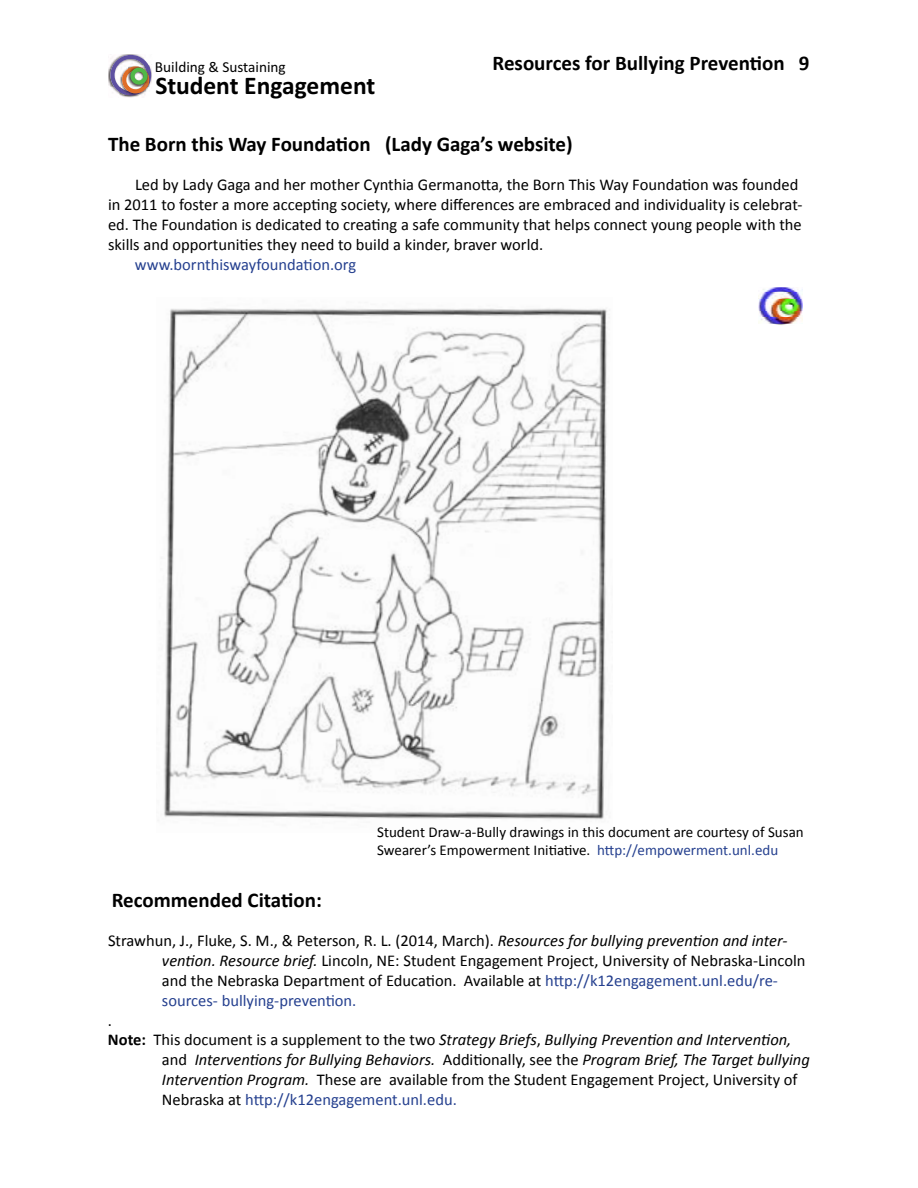
<style>
.page{position:relative;width:918px;height:1188px;background:#fff}
.page>*{position:absolute;margin:0;border:0;box-sizing:border-box;transform-origin:0 0}
.t1{font:700 25.5px "Calibri";color:#000}
.t2{font:700 21px "Calibri";color:#000}
.t3{font:16.5px/19.8px "Calibri";color:#000}
.t4{font:italic 16.5px "Calibri";color:#000}
.t5{font:16.5px "Calibri";color:#25408f}
.t6{font:15.3px "Calibri";color:#000}
.t7{font:15px/18px "Calibri";color:#000}
.s1{color:#25408f}
.s2{font-style:italic}
.s3{font-weight:700;font-style:normal}
.s4{font-style:normal}
.s5{color:#000}
</style>
<div class="page">
<svg style="left:108px;top:54px;width:44px;height:44px"></svg>
<img style="left:758px;top:288px;width:44px;height:37px">
<img style="left:164px;top:308px;width:443px;height:512px">
<p class="t6" style="left:155px;top:57px;width:132px">Building &amp; Sustaining</p>
<h1 class="t1" style="left:155px;top:69px;width:221px">Student Engagement</h1>
<p class="t2" style="left:493px;top:49px;width:318px">Resources for Bullying Prevention 9</p>
<p class="t2" style="left:108px;top:130px;width:466px">The Born this Way Foundation (Lady Gaga’s website)</p>
<p class="t3" style="left:108px;top:175px;width:696px;text-indent:27px">Led by Lady Gaga and her mother Cynthia Germanotta, the Born This Way Foundation was founded in 2011 to foster a more accepting society, where differences are embraced and individuality is celebrat&shy;ed. The Foundation is dedicated to creating a safe community that helps connect young people with the skills and opportunities they need to build a kinder, braver world.</p>
<p class="t5" style="left:135px;top:254px;width:223px">www.bornthiswayfoundation.org</p>
<p class="t7" style="left:377px;top:824px;width:428px">Student Draw-a-Bully drawings in this document are courtesy of Susan<br>Swearer’s Empowerment Initiative. <span class="s1">http://empowerment.unl.edu</span></p>
<p class="t2" style="left:112px;top:886px;width:212px">Recommended Citation:</p>
<p class="t3" style="left:162px;top:931px;width:645px;text-indent:-54px">Strawhun, J., Fluke, S. M., &amp; Peterson, R. L. (2014, March). <span class="s2">Resources for bullying prevention and inter&shy;vention. Resource brief.</span> Lincoln, NE: Student Engagement Project, University of Nebraska-Lincoln and the Nebraska Department of Education. Available at <span class="s1">http://k12engagement.unl.edu/re&shy;sources- bullying-prevention.</span></p>
<p class="t3" style="left:108px;top:1010px;width:6px">.</p>
<p class="t4" style="left:108px;top:1029px;width:685px"><span class="s3">Note:</span> <span class="s4">This document is a supplement to the two</span> Strategy Briefs<span class="s4">,</span> Bullying Prevention and Intervention,</p>
<p class="t4" style="left:162px;top:1048px;width:649px"><span class="s4">and</span> Interventions for Bullying Behaviors. <span class="s4">Additionally, see the</span> Program Brief, The Target bullying</p>
<p class="t3" style="left:162px;top:1070px;width:637px"><span class="s2">Intervention Program.</span> These are available from the Student Engagement Project, University of</p>
<p class="t5" style="left:162px;top:1089px;width:296px"><span class="s5">Nebraska at</span> http://k12engagement.unl.edu.</p>
</div>
